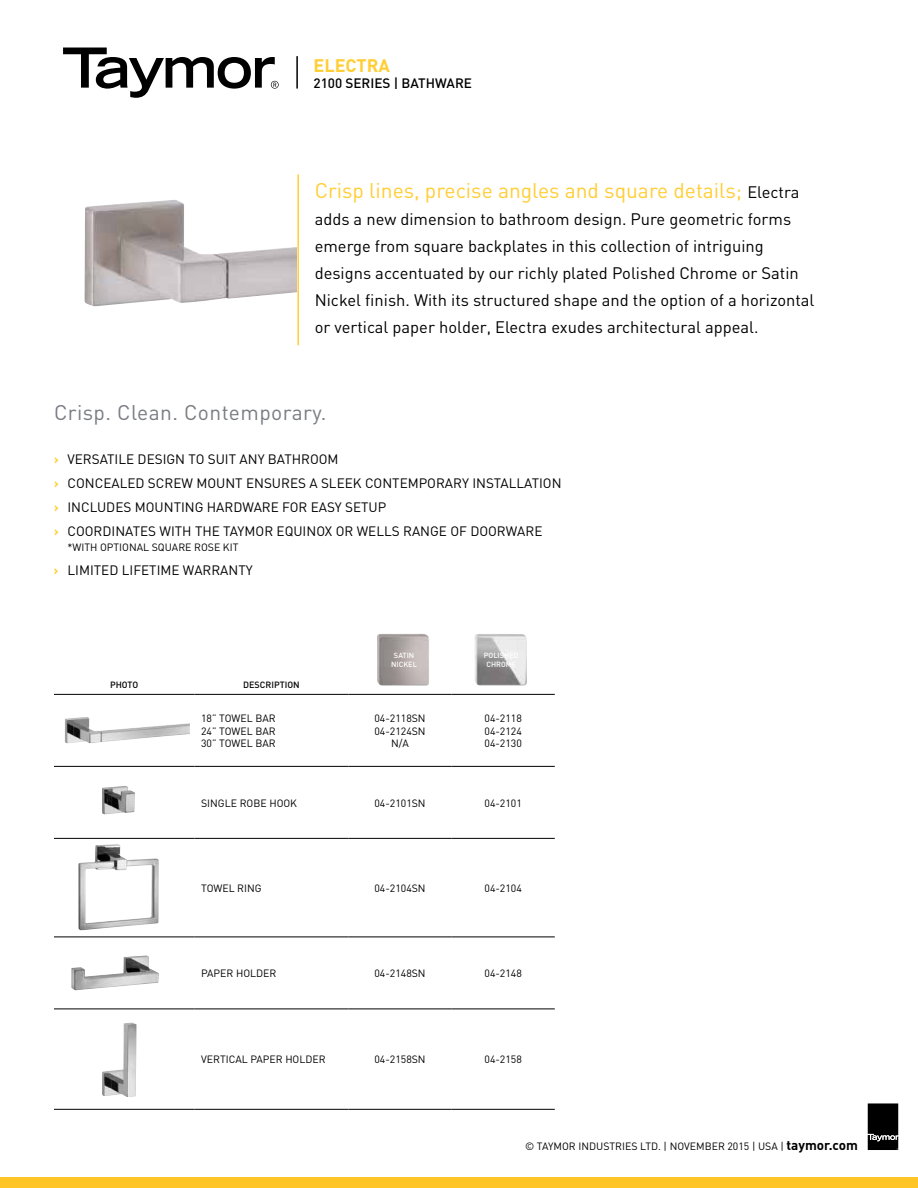
<style>
.page{position:relative;width:918px;height:1188px;background:#fff}
.page>*{position:absolute;margin:0;border:0;box-sizing:border-box;transform-origin:0 0}
.t1{font:21px "DIN";color:#ffce35}
.t2{font:21px "DIN";letter-spacing:.02em;color:#797d82}
.t3{font:700 18px "DIN";color:#ffce35}
.t4{font:16.5px/27px "DIN";color:#000}
.t5{font:13.5px/24px "DIN";color:#000}
.t6{font:500 13.5px "DIN";color:#000}
.t7{font:10.5px/12.6px "DIN";color:#000;text-align:justify}
.t8{font:500 9px "DIN";color:#000}
.t9{font:500 9px/10.5px "DIN";color:#fff;text-align:center}
.t10{font:500 7.35px/8.4px "DIN";color:#fff;text-align:center}
.s1{font-size:16.5px;color:#000}
.s2{font-weight:700;color:#ffce35}
.s3{font-weight:700;font-size:13.5px}
</style>
<div class="page">
<div style="left:0;top:1178px;width:918px;height:10px;background:#ffc425"></div>
<svg style="left:867px;top:1103px;width:31px;height:47px"></svg>
<hr style="left:54px;top:694px;width:140px;height:1px;background:#000">
<hr style="left:194px;top:694px;width:154px;height:1px;background:#000">
<hr style="left:348px;top:694px;width:104px;height:1px;background:#000">
<hr style="left:452px;top:694px;width:103px;height:1px;background:#000">
<hr style="left:54px;top:766px;width:140px;height:1px;background:#000">
<hr style="left:194px;top:766px;width:154px;height:1px;background:#000">
<hr style="left:348px;top:766px;width:104px;height:1px;background:#000">
<hr style="left:452px;top:766px;width:103px;height:1px;background:#000">
<hr style="left:54px;top:838px;width:140px;height:1px;background:#000">
<hr style="left:194px;top:838px;width:154px;height:1px;background:#000">
<hr style="left:348px;top:838px;width:104px;height:1px;background:#000">
<hr style="left:452px;top:838px;width:103px;height:1px;background:#000">
<hr style="left:54px;top:937px;width:140px;height:1px;background:#000">
<hr style="left:194px;top:937px;width:154px;height:1px;background:#000">
<hr style="left:348px;top:937px;width:104px;height:1px;background:#000">
<hr style="left:452px;top:937px;width:103px;height:1px;background:#000">
<hr style="left:54px;top:1009px;width:140px;height:1px;background:#000">
<hr style="left:194px;top:1009px;width:154px;height:1px;background:#000">
<hr style="left:348px;top:1009px;width:104px;height:1px;background:#000">
<hr style="left:452px;top:1009px;width:103px;height:1px;background:#000">
<hr style="left:54px;top:1109px;width:140px;height:1px;background:#000">
<hr style="left:194px;top:1109px;width:154px;height:1px;background:#000">
<hr style="left:348px;top:1109px;width:104px;height:1px;background:#000">
<hr style="left:452px;top:1109px;width:103px;height:1px;background:#000">
<svg style="left:63px;top:48px;width:216px;height:50px"></svg>
<hr style="left:296px;top:56px;width:2px;height:33px;background:#000">
<hr style="left:297px;top:174px;width:2px;height:171px;background:#ffce35">
<img style="left:475px;top:634px;width:52px;height:52px">
<img style="left:377px;top:634px;width:52px;height:52px">
<img style="left:85px;top:200px;width:212px;height:106px">
<img style="left:65px;top:717px;width:125px;height:26px">
<img style="left:102px;top:786px;width:33px;height:28px">
<img style="left:78px;top:844px;width:81px;height:86px">
<img style="left:71px;top:956px;width:88px;height:34px">
<img style="left:102px;top:1023px;width:34px;height:74px">
<p class="t3" style="left:314px;top:53px;width:78px">ELECTRA</p>
<p class="t6" style="left:314px;top:75px;width:160px">2100 SERIES | BATHWARE</p>
<p class="t1" style="left:315px;top:177px;width:486px">Crisp lines, precise angles and square details; <span class="s1">Electra</span></p>
<p class="t4" style="left:315px;top:205px;width:501px">adds a new dimension to bathroom design. Pure geometric forms emerge from square backplates in this collection of intriguing designs accentuated by our richly plated Polished Chrome or Satin Nickel finish. With its structured shape and the option of a horizontal or vertical paper holder, Electra exudes architectural appeal.</p>
<p class="t2" style="left:54px;top:400px;width:274px">Crisp. Clean. Contemporary.</p>
<p class="t5" style="left:54px;top:447px;width:509px"><span class="s2">›</span> VERSATILE DESIGN TO SUIT ANY BATHROOM<br><span class="s2">›</span> CONCEALED SCREW MOUNT ENSURES A SLEEK CONTEMPORARY INSTALLATION <span class="s2">›</span> INCLUDES MOUNTING HARDWARE FOR EASY SETUP<br><span class="s2">›</span> COORDINATES WITH THE TAYMOR EQUINOX OR WELLS RANGE OF DOORWARE</p>
<p class="t7" style="left:68px;top:541px;width:173px">*WITH OPTIONAL SQUARE ROSE KIT</p>
<p class="t5" style="left:54px;top:558px;width:200px"><span class="s2">›</span> LIMITED LIFETIME WARRANTY</p>
<p class="t10" style="left:391px;top:651px;width:27px">SATIN<br>NICKEL</p>
<p class="t10" style="left:484px;top:651px;width:36px">POLISHED<br>CHROME</p>
<p class="t9" style="left:484px;top:653px;width:38px">CHROME<br>26</p>
<p class="t8" style="left:110px;top:679px;width:30px">PHOTO</p>
<p class="t8" style="left:243px;top:679px;width:58px">DESCRIPTION</p>
<p class="t7" style="left:201px;top:712px;width:76px">18” TOWEL BAR 24” TOWEL BAR 30” TOWEL BAR</p>
<p class="t7" style="left:374px;top:712px;width:53px;text-align:center">04-2118SN<br>04-2124SN<br>N/A</p>
<p class="t7" style="left:485px;top:712px;width:39px">04-2118<br>04-2124<br>04-2130</p>
<p class="t7" style="left:201px;top:796px;width:98px">SINGLE ROBE HOOK</p>
<p class="t7" style="left:374px;top:796px;width:53px">04-2101SN</p>
<p class="t7" style="left:485px;top:796px;width:39px">04-2101</p>
<p class="t7" style="left:201px;top:882px;width:62px">TOWEL RING</p>
<p class="t7" style="left:374px;top:882px;width:53px">04-2104SN</p>
<p class="t7" style="left:485px;top:882px;width:39px">04-2104</p>
<p class="t7" style="left:201px;top:967px;width:77px">PAPER HOLDER</p>
<p class="t7" style="left:374px;top:967px;width:53px">04-2148SN</p>
<p class="t7" style="left:485px;top:967px;width:39px">04-2148</p>
<p class="t7" style="left:201px;top:1053px;width:126px">VERTICAL PAPER HOLDER</p>
<p class="t7" style="left:374px;top:1053px;width:53px">04-2158SN</p>
<p class="t7" style="left:485px;top:1053px;width:39px">04-2158</p>
<p class="t7" style="left:525px;top:1140px;width:334px">© TAYMOR INDUSTRIES LTD. | NOVEMBER 2015 | USA | <span class="s3">taymor.com</span></p>
</div>
